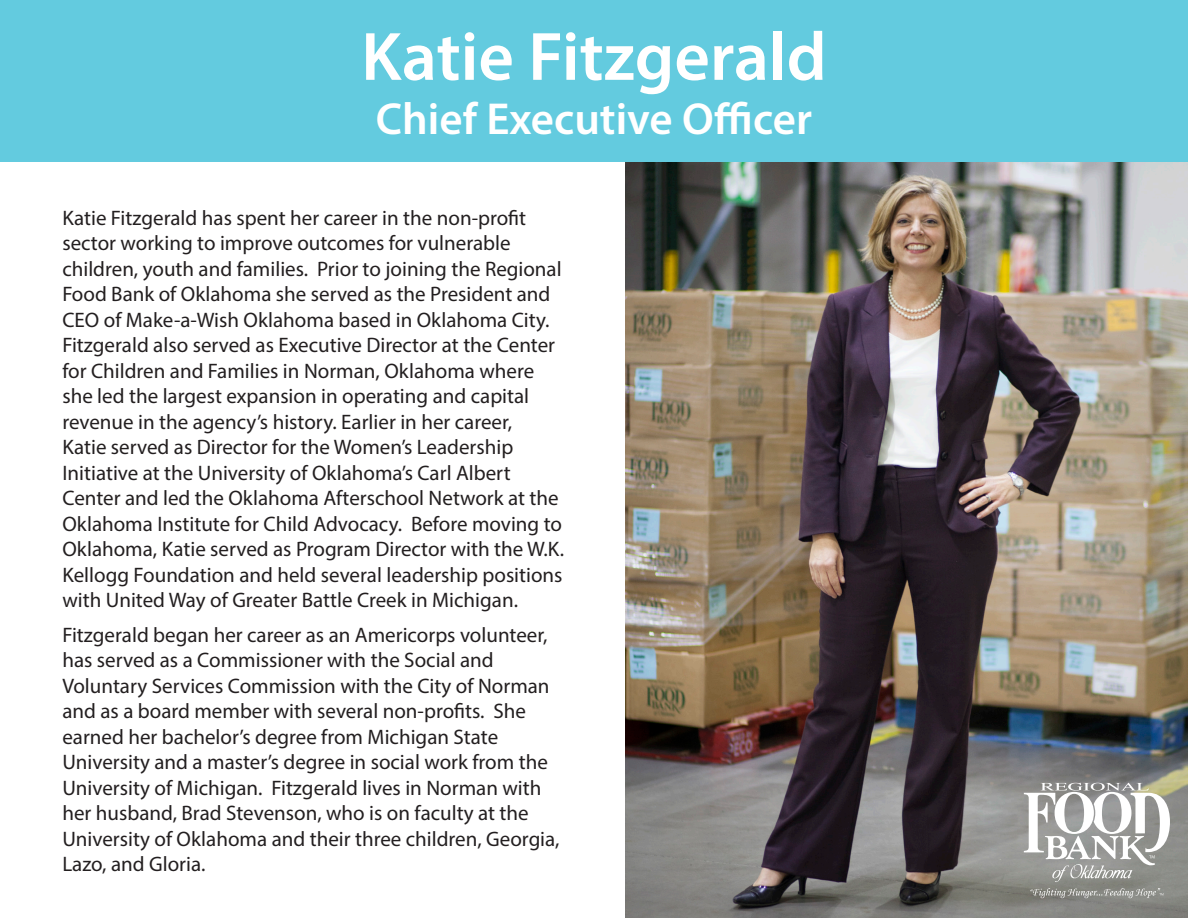
<style>
.page{position:relative;width:1188px;height:918px;background:#fff}
.page>*{position:absolute;margin:0;border:0;box-sizing:border-box;transform-origin:0 0}
.t1{font:600 69px "Myriad Pro";color:#fff}
.t2{font:600 45px "Myriad Pro";color:#fff}
.t3{font:21px/25.5px "Myriad Pro";color:#231f20}
</style>
<div class="page">
<img style="left:626px;top:162px;width:562px;height:756px">
<div style="left:0;top:0;width:1188px;height:162px;background:#63cbdf"></div>
<svg style="left:1024px;top:783px;width:146px;height:99px"></svg>
<svg style="left:1030px;top:888px;width:133px;height:10px"></svg>
<p class="t1" style="left:361px;top:13px;width:467px">Katie Fitzgerald</p>
<p class="t2" style="left:376px;top:90px;width:438px">Chief Executive Officer</p>
<p class="t3" style="left:62px;top:205px;width:503px">Katie Fitzgerald has spent her career in the non-profit sector working to improve outcomes for vulnerable children, youth and families. Prior to joining the Regional Food Bank of Oklahoma she served as the President and CEO of Make-a-Wish Oklahoma based in Oklahoma City.<br>Fitzgerald also served as Executive Director at the Center for Children and Families in Norman, Oklahoma where she led the largest expansion in operating and capital revenue in the agency’s history. Earlier in her career,<br>Katie served as Director for the Women’s Leadership Initiative at the University of Oklahoma’s Carl Albert Center and led the Oklahoma Afterschool Network at the Oklahoma Institute for Child Advocacy. Before moving to Oklahoma, Katie served as Program Director with the W.K.<br>Kellogg Foundation and held several leadership positions with United Way of Greater Battle Creek in Michigan.</p>
<p class="t3" style="left:62px;top:622px;width:499px">Fitzgerald began her career as an Americorps volunteer, has served as a Commissioner with the Social and Voluntary Services Commission with the City of Norman and as a board member with several non-profits. She earned her bachelor’s degree from Michigan State University and a master’s degree in social work from the University of Michigan. Fitzgerald lives in Norman with her husband, Brad Stevenson, who is on faculty at the University of Oklahoma and their three children, Georgia, Lazo, and Gloria.</p>
</div>
